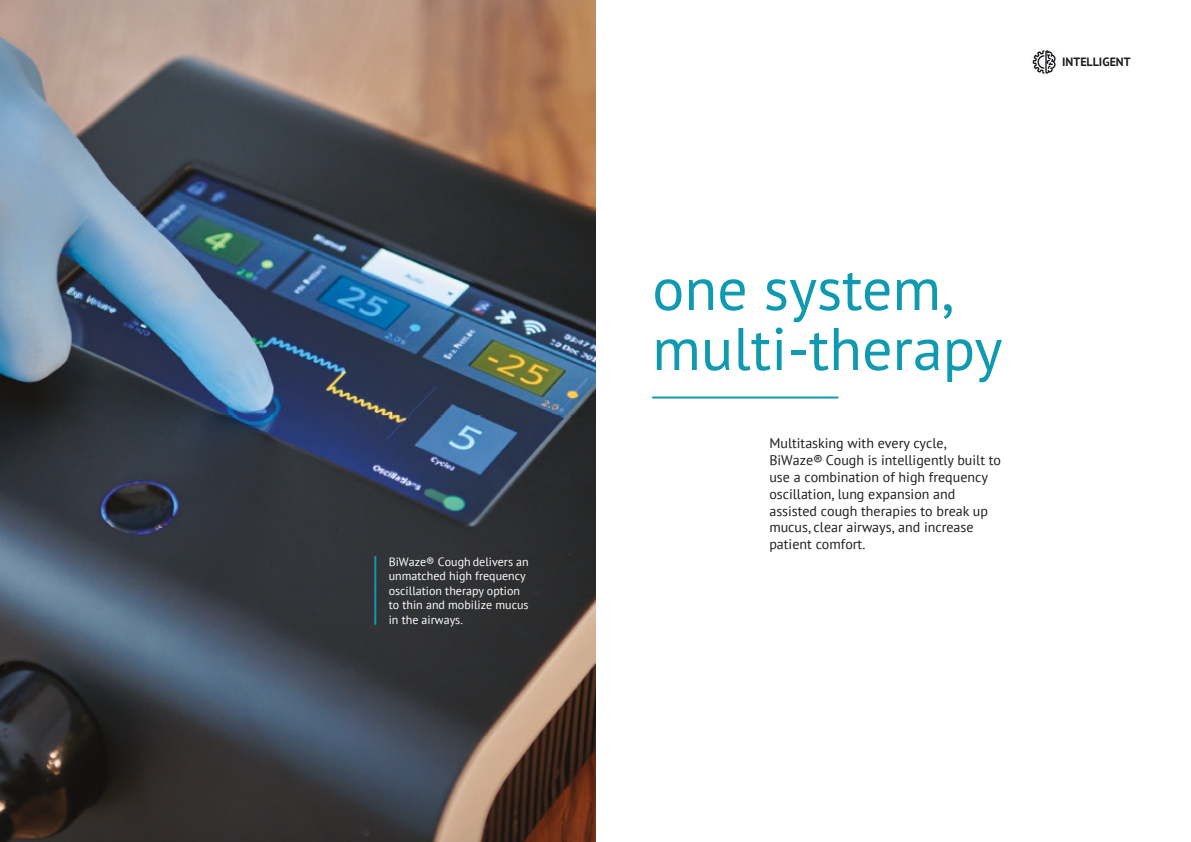
<style>
.page{position:relative;width:1191px;height:842px;background:#fff}
.page>*{position:absolute;margin:0;border:0;box-sizing:border-box;transform-origin:0 0}
.t1{font:60px/60px "PT Sans";color:#0e9ab0}
.t2{font:14px/16.8px "PT Sans";color:#1d1d1b}
.t3{font:12px/14.4px "PT Sans";color:#fff}
.t4{font:700 12px "PT Sans";color:#1d1d1b}
.s1{font-style:inherit}
</style>
<div class="page">
<img style="left:0;top:0;width:595px;height:842px">
<hr style="left:374px;top:556px;width:2px;height:69px;background:#0e9ab0">
<hr style="left:652px;top:396px;width:186px;height:2px;background:#0e9ab0">
<img style="left:1032px;top:49px;width:25px;height:25px">
<p class="t3" style="left:389px;top:556px;width:142px">BiWaze<span class="s1">®</span> Cough delivers an unmatched high frequency oscillation therapy option to thin and mobilize mucus in the airways.</p>
<p class="t4" style="left:1062px;top:57px;width:70px">INTELLIGENT</p>
<h1 class="t1" style="left:652px;top:265px;width:352px">one system, multi-therapy</h1>
<p class="t2" style="left:769px;top:437px;width:233px">Multitasking with every cycle,<br>BiWaze<span class="s1">®</span> Cough is intelligently built to use a combination of high frequency oscillation, lung expansion and assisted cough therapies to break up mucus, clear airways, and increase patient comfort.</p>
</div>
